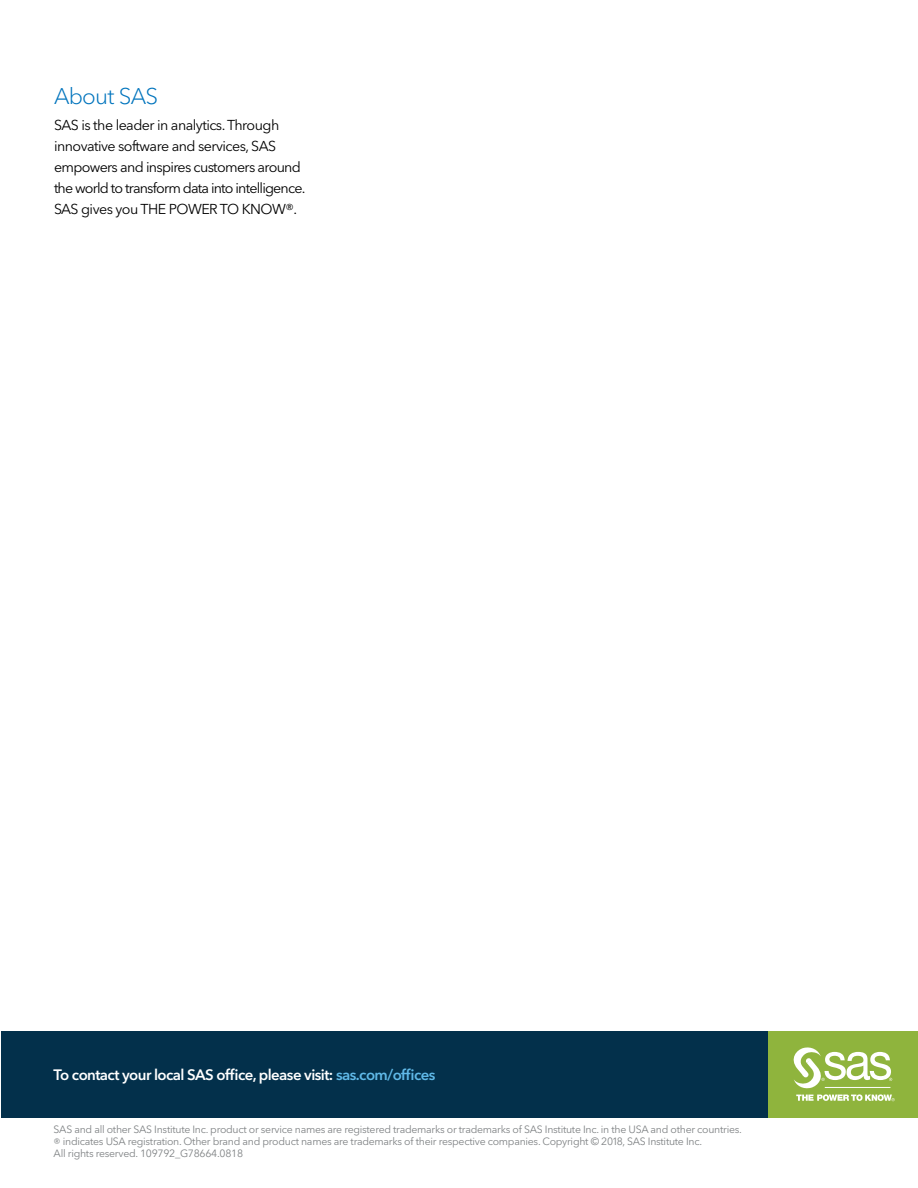
<style>
.page{position:relative;width:918px;height:1188px;background:#fff}
.page>*{position:absolute;margin:0;border:0;box-sizing:border-box;transform-origin:0 0}
.Subhead-1_Cobalt{font:300 22.5px "Avenir Next W1 G";letter-spacing:-.035em;color:#0074bd}
.Body{font:600 15px "Avenir Next W1 G";letter-spacing:-.04em;color:#fff}
.Body-2{font:14.25px/21px "Avenir Next W1 G";letter-spacing:-.045em;color:#000}
.t1{font:10.5px/12px "Avenir Next W1 G";letter-spacing:-.025em;color:#7f8284}
.s1{color:#60b9e8}
.s2{font-size:12px}
</style>
<div class="page">
<div style="left:1px;top:1031px;width:771px;height:87px;background:#03304b"></div>
<div style="left:768px;top:1031px;width:150px;height:87px;background:#8fb43d"></div>
<svg style="left:793px;top:1047px;width:102px;height:54px"></svg>
<hr style="left:825px;top:1087px;width:65px;height:1px;background:#fff">
<p class="Subhead-1_Cobalt" style="left:54px;top:83px;width:106px">About SAS</p>
<p class="Body-2" style="left:54px;top:114px;width:253px">SAS is the leader in analytics. Through innovative software and services, SAS empowers and inspires customers around the world to transform data into intelligence.<br>SAS gives you THE POWER TO KNOW®.</p>
<p class="Body" style="left:54px;top:1066px;width:383px">To contact your local SAS office, please visit: <span class="s1">sas.com/offices</span></p>
<p class="t1" style="left:54px;top:1124px;width:690px">SAS and all other SAS Institute Inc. product or service names are registered trademarks or trademarks of SAS Institute Inc. in the USA and other countries. <span class="s2">®</span> indicates USA registration. Other brand and product names are trademarks of their respective companies. Copyright © 2018, SAS Institute Inc.<br>All rights reserved. 109792_G78664.0818</p>
</div>
